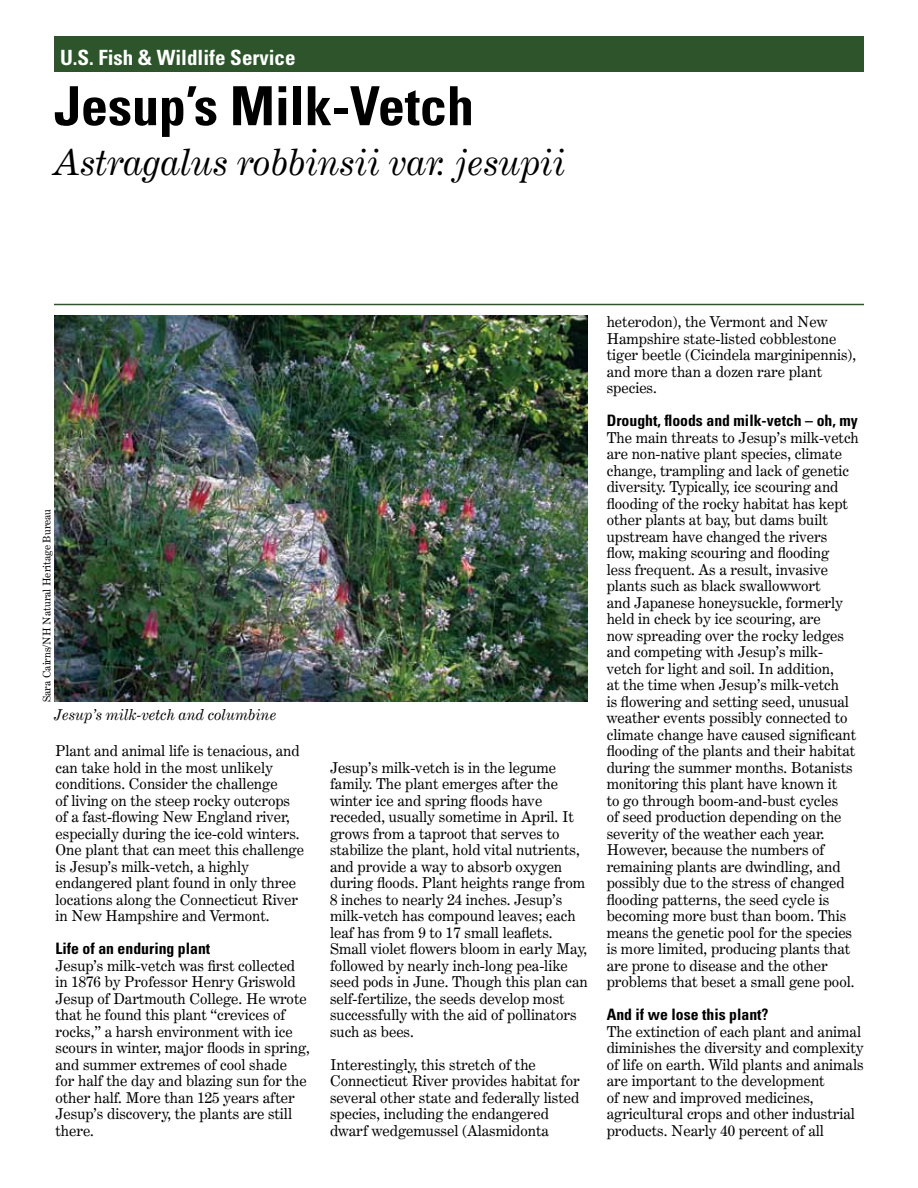
<style>
.page{position:relative;width:918px;height:1188px;background:#fff}
.page>*{position:absolute;margin:0;border:0;box-sizing:border-box;transform-origin:0 0}
.t1{font:700 condensed 54px "Univers";color:#000}
.t2{font:italic 36px "Century Expanded BT";color:#000}
.t3{font:700 condensed 21px "Univers";color:#fff}
.t4{font:700 condensed 15.75px "Univers";color:#000}
.t5{font:15px/16.5px "Century Expanded BT";color:#000}
.t6{font:italic 15px "Century Expanded BT";color:#000}
.t7{font:10.5px "Century Expanded BT";color:#000}
</style>
<div class="page">
<div style="left:54px;top:36px;width:810px;height:36px;background:#2d542b"></div>
<hr style="left:54px;top:304px;width:810px;height:1px;background:#2d542b">
<img style="left:54px;top:316px;width:534px;height:386px">
<h3 class="t3" style="left:60px;top:44px;width:237px">U.S. Fish &amp; Wildlife Service</h3>
<h1 class="t1" style="left:54px;top:73px;width:421px">Jesup’s Milk-Vetch</h1>
<h2 class="t2" style="left:54px;top:140px;width:513px">Astragalus robbinsii var. jesupii</h2>
<p class="t7" style="left:40px;top:702px;width:195px;rotate:-90deg">Sara Cairns/NH Natural Heritage Bureau</p>
<p class="t6" style="left:54px;top:705px;width:224px">Jesup’s milk-vetch and columbine</p>
<p class="t5" style="left:56px;top:743px;width:250px">Plant and animal life is tenacious, and can take hold in the most unlikely conditions. Consider the challenge<br>of living on the steep rocky outcrops of a fast-flowing New England river, especially during the ice-cold winters.<br>One plant that can meet this challenge is Jesup’s milk-vetch, a highly endangered plant found in only three locations along the Connecticut River in New Hampshire and Vermont.</p>
<p class="t4" style="left:56px;top:939px;width:156px">Life of an enduring plant</p>
<p class="t5" style="left:56px;top:957px;width:256px">Jesup’s milk-vetch was first collected in 1876 by Professor Henry Griswold Jesup of Dartmouth College. He wrote that he found this plant “crevices of rocks,” a harsh environment with ice scours in winter, major floods in spring, and summer extremes of cool shade<br>for half the day and blazing sun for the other half. More than 125 years after Jesup’s discovery, the plants are still there.</p>
<p class="t5" style="left:330px;top:759px;width:259px">Jesup’s milk-vetch is in the legume family. The plant emerges after the winter ice and spring floods have receded, usually sometime in April. It grows from a taproot that serves to stabilize the plant, hold vital nutrients, and provide a way to absorb oxygen during floods. Plant heights range from 8 inches to nearly 24 inches. Jesup’s milk-vetch has compound leaves; each leaf has from 9 to 17 small leaflets.<br>Small violet flowers bloom in early May, followed by nearly inch-long pea-like seed pods in June. Though this plan can self-fertilize, the seeds develop most successfully with the aid of pollinators such as bees.</p>
<p class="t5" style="left:330px;top:1056px;width:251px">Interestingly, this stretch of the Connecticut River provides habitat for several other state and federally listed species, including the endangered dwarf wedgemussel (Alasmidonta</p>
<p class="t5" style="left:607px;top:313px;width:251px">heterodon), the Vermont and New<br>Hampshire state-listed cobblestone tiger beetle (Cicindela marginipennis), and more than a dozen rare plant species.</p>
<p class="t4" style="left:607px;top:411px;width:253px">Drought, floods and milk-vetch – oh, my</p>
<p class="t5" style="left:607px;top:429px;width:254px">The main threats to Jesup’s milk-vetch are non-native plant species, climate change, trampling and lack of genetic diversity. Typically, ice scouring and flooding of the rocky habitat has kept other plants at bay, but dams built upstream have changed the rivers flow, making scouring and flooding<br>less frequent. As a result, invasive plants such as black swallowwort<br>and Japanese honeysuckle, formerly held in check by ice scouring, are<br>now spreading over the rocky ledges and competing with Jesup’s milk&shy;vetch for light and soil. In addition,<br>at the time when Jesup’s milk-vetch<br>is flowering and setting seed, unusual weather events possibly connected to climate change have caused significant flooding of the plants and their habitat during the summer months. Botanists monitoring this plant have known it<br>to go through boom-and-bust cycles<br>of seed production depending on the severity of the weather each year.<br>However, because the numbers of remaining plants are dwindling, and possibly due to the stress of changed flooding patterns, the seed cycle is becoming more bust than boom. This means the genetic pool for the species is more limited, producing plants that are prone to disease and the other problems that beset a small gene pool.</p>
<p class="t4" style="left:607px;top:1005px;width:163px">And if we lose this plant?</p>
<p class="t5" style="left:607px;top:1023px;width:258px">The extinction of each plant and animal diminishes the diversity and complexity of life on earth. Wild plants and animals are important to the development<br>of new and improved medicines, agricultural crops and other industrial products. Nearly 40 percent of all</p>
</div>
